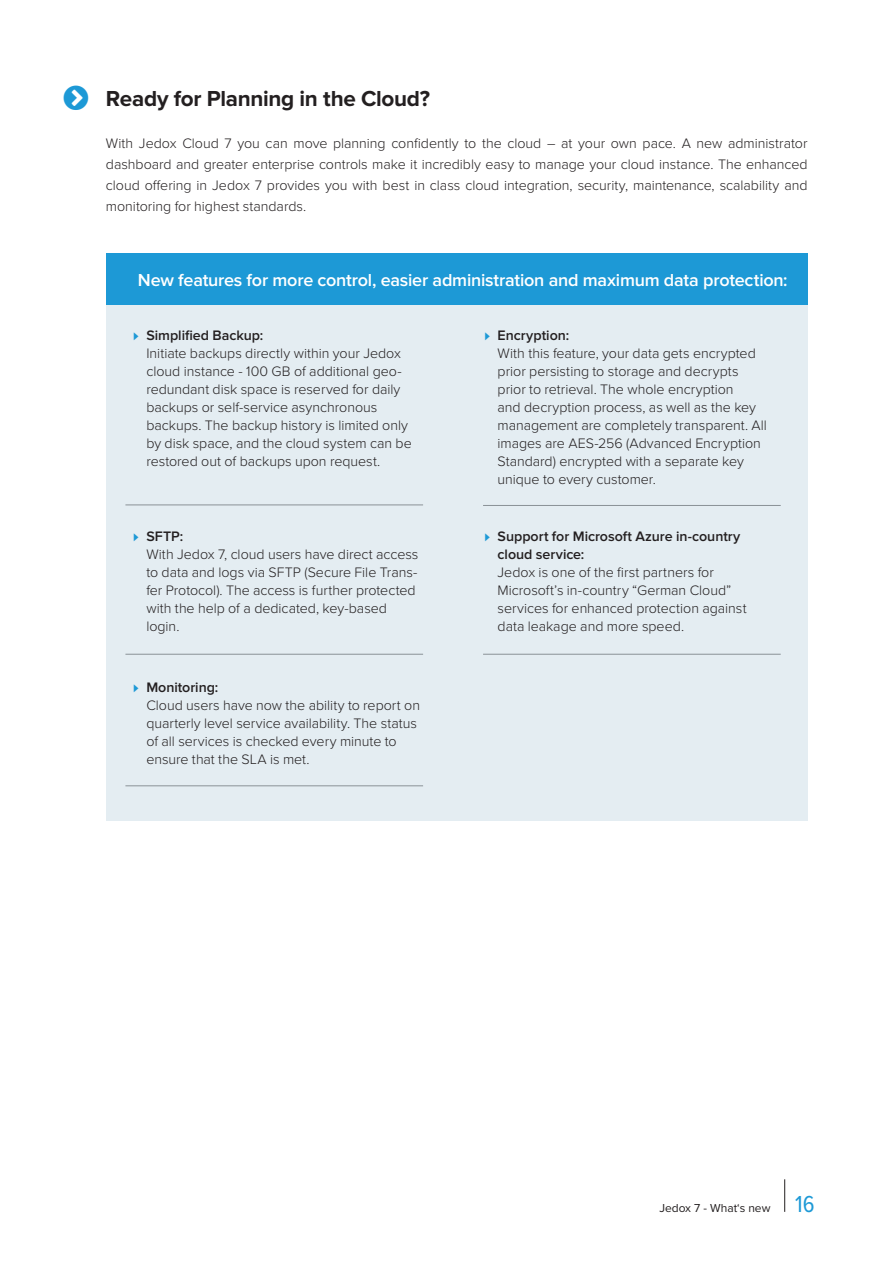
<style>
.page{position:relative;width:893px;height:1263px;background:#fff}
.page>*{position:absolute;margin:0;border:0;box-sizing:border-box;transform-origin:0 0}
.t1{font:700 22.5px "Proxima Nova";letter-spacing:-.015em;color:#231f20}
.t2{font:600 18px "Proxima Nova";letter-spacing:-.015em;color:#fff}
.t3{font:300 14.25px/18px "Proxima Nova";letter-spacing:-.005em;color:#231f20}
.t4{font:600 14.25px/18px "Proxima Nova";letter-spacing:-.005em;color:#231f20}
.t5{font:12px "Proxima Nova";color:#231f20}
.s1{font-size:12.9px;color:#1d99d6}
.s2{font-weight:600}
.s3{font-weight:300;font-size:12.9px;color:#1d99d6}
.s4{font-family:"Proxima Nova Cond";font-size:24px;color:#1d99d6}
</style>
<div class="page">
<hr style="left:784px;top:1179px;width:1px;height:33px;background:#231f20">
<div style="left:106px;top:304px;width:702px;height:516px;background:#e4edf2"></div>
<div style="left:106px;top:253px;width:702px;height:51px;background:#1d99d6"></div>
<hr style="left:125px;top:505px;width:298px;height:1px;background:#8a9297">
<hr style="left:125px;top:654px;width:298px;height:1px;background:#8a9297">
<hr style="left:483px;top:654px;width:298px;height:1px;background:#8a9297">
<hr style="left:125px;top:785px;width:298px;height:1px;background:#8a9297">
<hr style="left:483px;top:505px;width:298px;height:1px;background:#8a9297">
<h1 class="t1" style="left:106px;top:86px;width:326px">Ready for Planning in the Cloud?</h1>
<p class="t3" style="left:106px;top:133px;width:703px;line-height:21px;text-align:justify">With Jedox Cloud 7 you can move planning confidently to the cloud – at your own pace. A new administrator dashboard and greater enterprise controls make it incredibly easy to manage your cloud instance. The enhanced cloud offering in Jedox 7 provides you with best in class cloud integration, security, maintenance, scalability and monitoring for highest standards.</p>
<p class="t2" style="left:138px;top:269px;width:651px">New features for more control, easier administration and maximum data protection:</p>
<p class="t3" style="left:146px;top:327px;width:267px;text-indent:-13px"><span class="s1">⊲</span> <span class="s2">Simplified Backup:<br></span>Initiate backups directly within your Jedox cloud instance - 100 GB of additional geo&shy;redundant disk space is reserved for daily backups or self-service asynchronous backups. The backup history is limited only by disk space, and the cloud system can be restored out of backups upon request.</p>
<p class="t3" style="left:146px;top:528px;width:274px;text-indent:-13px"><span class="s1">⊲</span> <span class="s2">SFTP:<br></span>With Jedox 7, cloud users have direct access to data and logs via SFTP (Secure File Trans&shy;fer Protocol). The access is further protected with the help of a dedicated, key-based login.</p>
<p class="t3" style="left:146px;top:678px;width:275px;text-indent:-13px"><span class="s1">⊲</span> <span class="s2">Monitoring:<br></span>Cloud users have now the ability to report on quarterly level service availability. The status of all services is checked every minute to ensure that the SLA is met.</p>
<p class="t3" style="left:498px;top:327px;width:271px;text-indent:-13px"><span class="s1">⊲</span> <span class="s2">Encryption:<br></span>With this feature, your data gets encrypted prior persisting to storage and decrypts prior to retrieval. The whole encryption<br>and decryption process, as well as the key management are completely transparent. All images are AES-256 (Advanced Encryption Standard) encrypted with a separate key unique to every customer.</p>
<p class="t4" style="left:498px;top:528px;width:244px;text-indent:-13px"><span class="s3">⊲</span> Support for Microsoft Azure in-country cloud service:</p>
<p class="t3" style="left:498px;top:564px;width:250px">Jedox is one of the first partners for Microsoft’s in-country “German Cloud” services for enhanced protection against data leakage and more speed.</p>
<p class="t5" style="left:659px;top:1201px;width:157px">Jedox 7 - What‘s new <span class="s4">16</span></p>
</div>
